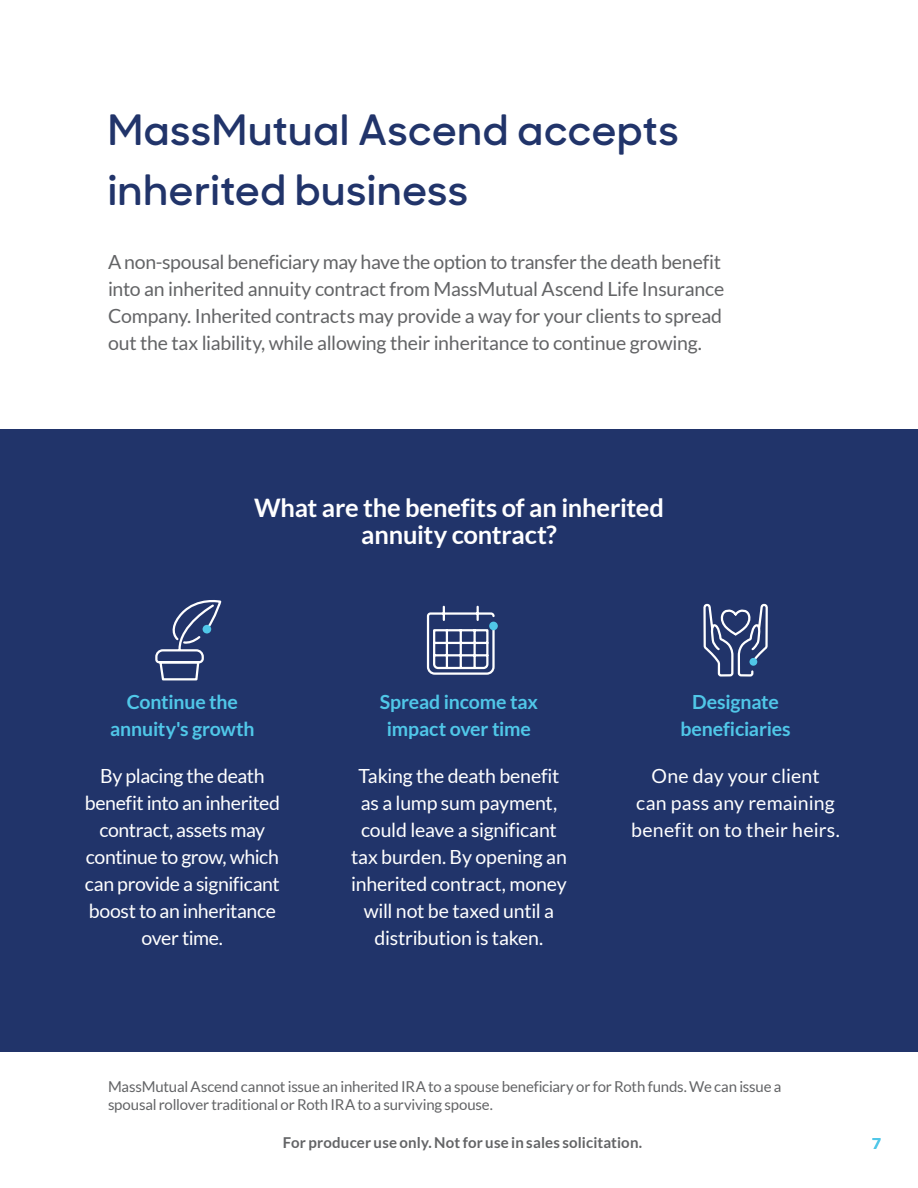
<style>
.page{position:relative;width:918px;height:1188px;background:#fff}
.page>*{position:absolute;margin:0;border:0;box-sizing:border-box;transform-origin:0 0}
.t1{font:600 42px/60px "MM Sharp Sans";letter-spacing:.02em;color:#21346a}
.t2{font:700 25.5px/27px "Lato";letter-spacing:-.005em;color:#fff;text-align:center}
.t3{font:19.5px/27px "Lato";letter-spacing:-.015em;color:#fff;text-align:center}
.t4{font:19.5px/27px "Lato";letter-spacing:-.015em;color:#636466}
.t5{font:700 19.5px/27px "Lato";letter-spacing:-.01em;color:#50c7e8;text-align:center}
.t6{font:19.5px/27px "Lato";letter-spacing:.005em;color:#fff;text-align:center}
.t7{font:15px/18px "Lato";letter-spacing:-.015em;color:#636466}
.t8{font:700 15px "Lato";letter-spacing:.01em;color:#636466}
.t9{font:700 15px "MM Sharp Sans";color:#50c7e8}
</style>
<div class="page">
<div style="left:0;top:429px;width:918px;height:622px;background:#21346a"></div>
<svg style="left:155px;top:600px;width:67px;height:81px"></svg>
<div style="left:203px;top:625px;width:8px;height:9px;background:#50c7e8;border-radius:50%"></div>
<svg style="left:426px;top:605px;width:69px;height:70px"></svg>
<div style="left:489px;top:622px;width:9px;height:8px;background:#50c7e8;border-radius:50%"></div>
<svg style="left:702px;top:603px;width:67px;height:449px"></svg>
<div style="left:749px;top:658px;width:8px;height:8px;background:#50c7e8;border-radius:50%"></div>
<h1 class="t1" style="left:108px;top:97px;width:572px">MassMutual Ascend accepts inherited business</h1>
<p class="t4" style="left:108px;top:248px;width:618px">A non-spousal beneficiary may have the option to transfer the death benefit into an inherited annuity contract from MassMutual Ascend Life Insurance Company. Inherited contracts may provide a way for your clients to spread out the tax liability, while allowing their inheritance to continue growing.</p>
<h2 class="t2" style="left:254px;top:493px;width:411px">What are the benefits of an inherited annuity contract?</h2>
<p class="t5" style="left:110px;top:688px;width:146px">Continue the annuity's growth</p>
<p class="t3" style="left:85px;top:762px;width:197px">By placing the death benefit into an inherited contract, assets may continue to grow, which can provide a significant boost to an inheritance over time.</p>
<p class="t5" style="left:380px;top:688px;width:160px">Spread income tax impact over time</p>
<p class="t3" style="left:351px;top:762px;width:217px">Taking the death benefit as a lump sum payment, could leave a significant tax burden. By opening an inherited contract, money will not be taxed until a distribution is taken.</p>
<p class="t5" style="left:681px;top:688px;width:112px">Designate beneficiaries</p>
<p class="t6" style="left:631px;top:762px;width:210px">One day your client<br>can pass any remaining benefit on to their heirs.</p>
<p class="t7" style="left:108px;top:1078px;width:675px">MassMutual Ascend cannot issue an inherited IRA to a spouse beneficiary or for Roth funds. We can issue a spousal rollover traditional or Roth IRA to a surviving spouse.</p>
<p class="t8" style="left:283px;top:1134px;width:361px">For producer use only. Not for use in sales solicitation.</p>
<p class="t9" style="left:872px;top:1131px;width:11px">7</p>
</div>
